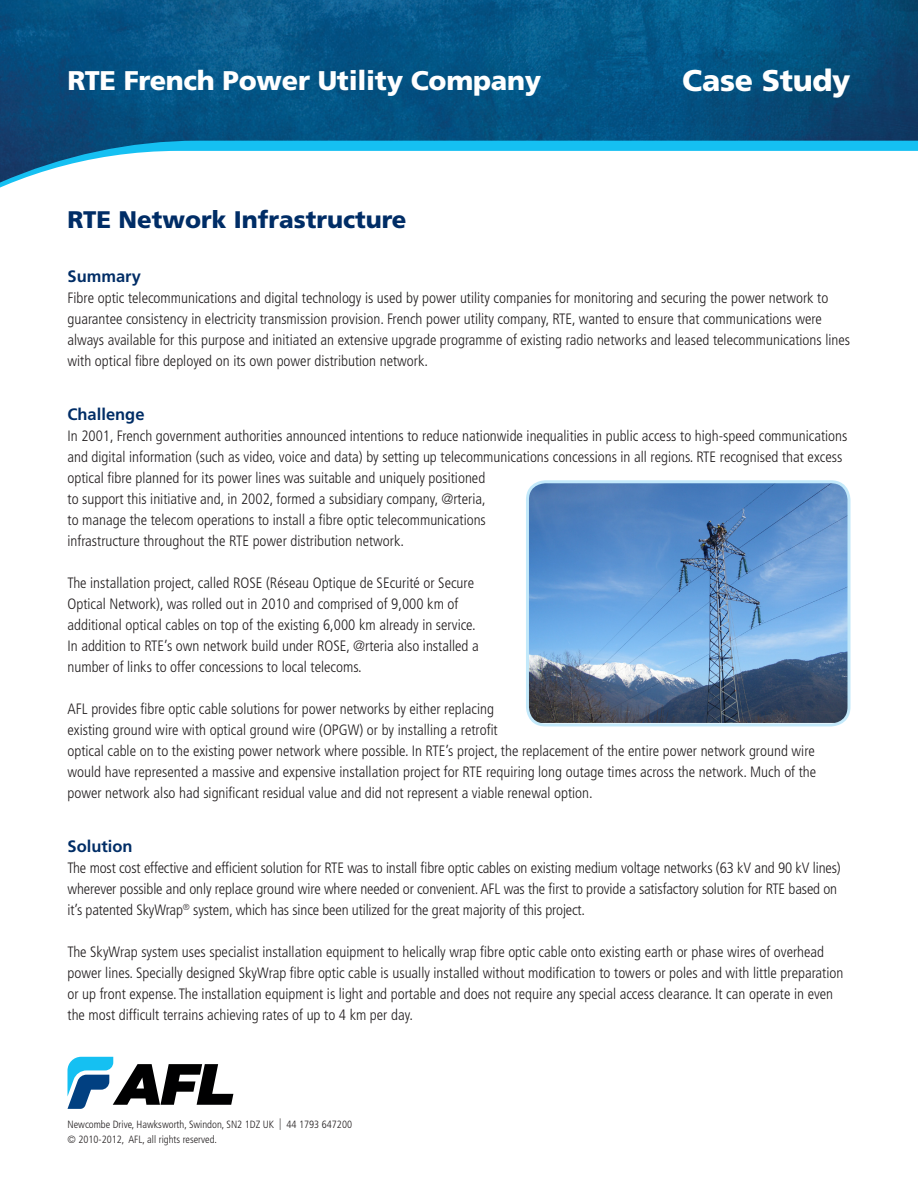
<style>
.page{position:relative;width:918px;height:1188px;background:#fff}
.page>*{position:absolute;margin:0;border:0;box-sizing:border-box;transform-origin:0 0}
.LC_item_bold{font:900 30px "Frutiger LT Std";letter-spacing:-.01em;color:#fff}
.LC_item_bold-2{font:900 27px "Frutiger LT Std";letter-spacing:-.01em;color:#fff}
.FPP_Product_Title{font:900 24px "Frutiger LT Std";color:#002d66}
.FPP_Product_Title-2{font:700 16.5px "Frutiger LT Std";color:#002d66}
.FPP_Product_Title-3{font:300 condensed 15px/21px "Frutiger LT Std";color:#231f20}
.FPP_Copyright__Revis{font:300 condensed 10.5px "Frutiger LT Std";color:#231f20}
.s1{font-size:11.55px}
</style>
<div class="page">
<img style="left:0;top:0;width:918px;height:183px">
<svg style="left:68px;top:1057px;width:165px;height:52px"></svg>
<img style="left:530px;top:484px;width:317px;height:238px">
<div style="left:526px;top:480px;width:325px;height:246px;border:3px solid #c3e9fa;border-radius:18px"></div>
<p class="LC_item_bold-2" style="left:68px;top:64px;width:475px">RTE French Power Utility Company</p>
<p class="LC_item_bold" style="left:682px;top:62px;width:170px">Case Study</p>
<p class="FPP_Product_Title" style="left:68px;top:205px;width:341px">RTE Network Infrastructure</p>
<p class="FPP_Product_Title-2" style="left:68px;top:266px;width:75px">Summary</p>
<p class="FPP_Product_Title-3" style="left:68px;top:287px;width:784px">Fibre optic telecommunications and digital technology is used by power utility companies for monitoring and securing the power network to guarantee consistency in electricity transmission provision. French power utility company, RTE, wanted to ensure that communications were always available for this purpose and initiated an extensive upgrade programme of existing radio networks and leased telecommunications lines with optical fibre deployed on its own power distribution network.</p>
<p class="FPP_Product_Title-2" style="left:68px;top:404px;width:79px">Challenge</p>
<p class="FPP_Product_Title-3" style="left:68px;top:425px;width:781px">In 2001, French government authorities announced intentions to reduce nationwide inequalities in public access to high-speed communications and digital information (such as video, voice and data) by setting up telecommunications concessions in all regions. RTE recognised that excess optical fibre planned for its power lines was suitable and uniquely positioned<br>to support this initiative and, in 2002, formed a subsidiary company, @rteria,<br>to manage the telecom operations to install a fibre optic telecommunications<br>infrastructure throughout the RTE power distribution network.</p>
<p class="FPP_Product_Title-3" style="left:68px;top:572px;width:413px">The installation project, called ROSE (Réseau Optique de SEcurité or Secure Optical Network), was rolled out in 2010 and comprised of 9,000 km of additional optical cables on top of the existing 6,000 km already in service.<br>In addition to RTE’s own network build under ROSE, @rteria also installed a number of links to offer concessions to local telecoms.</p>
<p class="FPP_Product_Title-3" style="left:68px;top:698px;width:750px">AFL provides fibre optic cable solutions for power networks by either replacing<br>existing ground wire with optical ground wire (OPGW) or by installing a retrofit<br>optical cable on to the existing power network where possible. In RTE’s project, the replacement of the entire power network ground wire would have represented a massive and expensive installation project for RTE requiring long outage times across the network. Much of the power network also had significant residual value and did not represent a viable renewal option.</p>
<p class="FPP_Product_Title-2" style="left:68px;top:836px;width:67px">Solution</p>
<p class="FPP_Product_Title-3" style="left:68px;top:857px;width:775px">The most cost effective and efficient solution for RTE was to install fibre optic cables on existing medium voltage networks (63 kV and 90 kV lines) wherever possible and only replace ground wire where needed or convenient. AFL was the first to provide a satisfactory solution for RTE based on it’s patented SkyWrap<sup>®</sup> system, which has since been utilized for the great majority of this project.</p>
<p class="FPP_Product_Title-3" style="left:68px;top:941px;width:777px">The SkyWrap system uses specialist installation equipment to helically wrap fibre optic cable onto existing earth or phase wires of overhead power lines. Specially designed SkyWrap fibre optic cable is usually installed without modification to towers or poles and with little preparation or up front expense. The installation equipment is light and portable and does not require any special access clearance. It can operate in even the most difficult terrains achieving rates of up to 4 km per day.</p>
<p class="FPP_Copyright__Revis" style="left:68px;top:1118px;width:286px">Newcombe Drive, Hawksworth, Swindon, SN2 1DZ UK <span class="s1">|</span> 44 1793 647200</p>
<p class="FPP_Copyright__Revis" style="left:68px;top:1133px;width:151px">© 2010-2012, AFL, all rights reserved.</p>
</div>
